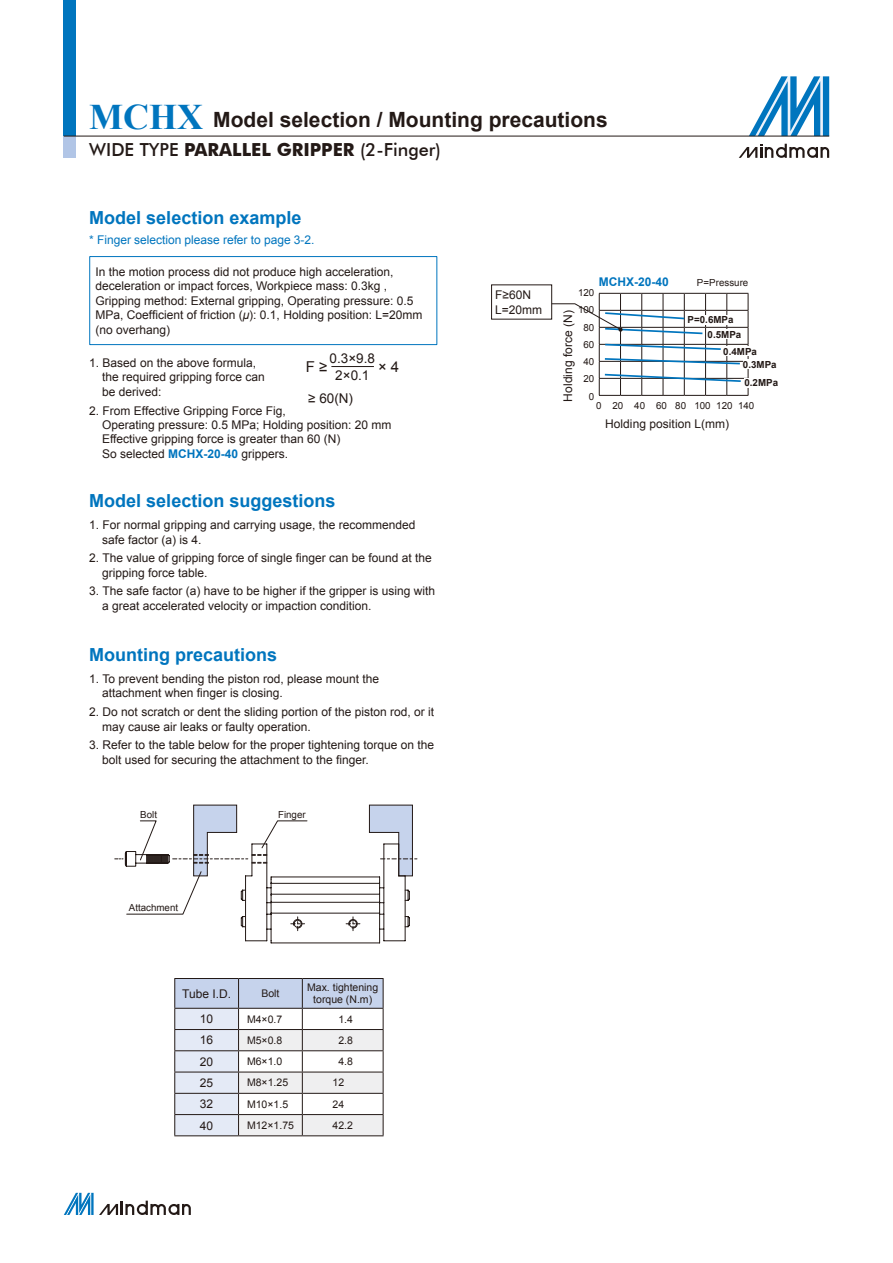
<style>
.page{position:relative;width:893px;height:1263px;background:#fff}
.page>*{position:absolute;margin:0;border:0;box-sizing:border-box;transform-origin:0 0}
.t1{font:700 21px "Arial";color:#231916}
.t2{font:700 18px "Arial";color:#0075be}
.t3{font:500 18px "Futura BT";color:#231916}
.t4{font:15px "Arial";color:#231916}
.t5{font:13.5px "Arial";color:#231916}
.內文{font:12px/14.4px "Arial";color:#231916}
.t6{font:12px "Arial";letter-spacing:-.005em;color:#0075be}
.t7{font:700 12px "Arial";color:#0075be}
.內文-2{font:10.5px/12.6px "Arial";color:#231916;text-align:center}
.t8{font:9.75px "Arial";letter-spacing:.005em;color:#231916}
.t9{font:700 9.75px "Arial";letter-spacing:.005em;color:#231916}
.s1{font-family:"Times New Roman";font-size:36px;color:#0075be}
.s2{font-weight:700}
.s3{font-style:italic}
.s4{font-weight:700;color:#0075be}
</style>
<div class="page">
<svg style="left:749px;top:76px;width:80px;height:60px"></svg>
<svg style="left:739px;top:144px;width:90px;height:14px"></svg>
<div style="left:64px;top:0;width:12px;height:136px;background:#0075be"></div>
<div style="left:64px;top:136px;width:12px;height:21px;background:#b1c5e6"></div>
<hr style="left:64px;top:136px;width:765px;height:1px;background:#231916">
<svg style="left:64px;top:1193px;width:127px;height:22px"></svg>
<div style="left:89px;top:256px;width:348px;height:89px;border:1px solid #0075be"></div>
<hr style="left:331px;top:366px;width:43px;height:1px;background:#231916">
<svg style="left:552px;top:293px;width:197px;height:103px"></svg>
<div style="left:491px;top:284px;width:61px;height:36px;border:1px solid #231916"></div>
<div style="left:688px;top:315px;width:46px;height:9px;background:#fff"></div>
<div style="left:708px;top:329px;width:33px;height:10px;background:#fff"></div>
<div style="left:723px;top:346px;width:34px;height:10px;background:#fff"></div>
<div style="left:743px;top:359px;width:34px;height:10px;background:#fff"></div>
<div style="left:744px;top:378px;width:34px;height:9px;background:#fff"></div>
<svg style="left:174px;top:978px;width:210px;height:157px"></svg>
<hr style="left:174px;top:1135px;width:65px;height:1px;background:#231916">
<hr style="left:239px;top:1135px;width:63px;height:1px;background:#231916">
<hr style="left:302px;top:1135px;width:82px;height:1px;background:#231916">
<svg style="left:115px;top:804px;width:302px;height:139px"></svg>
<p class="t1" style="left:89px;top:106px;width:520px"><span class="s1">MCHX</span> Model selection / Mounting precautions</p>
<p class="t3" style="left:89px;top:139px;width:353px">WIDE TYPE <span class="s2">PARALLEL GRIPPER</span> (2-Finger)</p>
<p class="t2" style="left:89px;top:206px;width:214px">Model selection example</p>
<p class="t6" style="left:89px;top:232px;width:227px">* Finger selection please refer to page 3-2.</p>
<p class="內文" style="left:95px;top:265px;width:300px">In the motion process did not produce high acceleration,</p>
<p class="內文" style="left:95px;top:279px;width:329px">deceleration or impact forces, Workpiece mass: 0.3kg , Gripping method: External gripping, Operating pressure: 0.5<br>MPa, Coefficient of friction (<span class="s3">μ</span>): 0.1, Holding position: L=20mm (no overhang)</p>
<p class="t5" style="left:330px;top:349px;width:47px">0.3×9.8</p>
<p class="t5" style="left:335px;top:366px;width:36px">2×0.1</p>
<p class="內文" style="left:102px;top:356px;width:164px;text-indent:-13px">1. Based on the above formula, the required gripping force can be derived:</p>
<p class="內文" style="left:102px;top:403px;width:291px;text-indent:-13px">2. From Effective Gripping Force Fig,<br>Operating pressure: 0.5 MPa; Holding position: 20 mm Effective gripping force is greater than 60 (N)<br>So selected <span class="s4">MCHX-20-40</span> grippers.</p>
<p class="t4" style="left:306px;top:356px;width:23px">F ≥</p>
<p class="t4" style="left:378px;top:356px;width:23px">× 4</p>
<p class="t5" style="left:308px;top:389px;width:46px">≥ 60(N)</p>
<p class="t2" style="left:89px;top:489px;width:248px">Model selection suggestions</p>
<p class="內文" style="left:102px;top:518px;width:315px;text-indent:-13px">1. For normal gripping and carrying usage, the recommended safe factor (a) is 4.</p>
<p class="內文" style="left:102px;top:551px;width:331px;text-indent:-13px">2. The value of gripping force of single finger can be found at the gripping force table.</p>
<p class="內文" style="left:102px;top:584px;width:335px;text-indent:-13px">3. The safe factor (a) have to be higher if the gripper is using with a great accelerated velocity or impaction condition.</p>
<p class="t2" style="left:89px;top:643px;width:190px">Mounting precautions</p>
<p class="內文" style="left:102px;top:672px;width:279px;text-indent:-13px">1. To prevent bending the piston rod, please mount the attachment when finger is closing.</p>
<p class="內文" style="left:102px;top:705px;width:334px;text-indent:-13px">2. Do not scratch or dent the sliding portion of the piston rod, or it may cause air leaks or faulty operation.</p>
<p class="內文" style="left:102px;top:738px;width:334px;text-indent:-13px">3. Refer to the table below for the proper tightening torque on the bolt used for securing the attachment to the finger.</p>
<p class="t8" style="left:140px;top:808px;width:18px">Bolt</p>
<p class="t8" style="left:129px;top:901px;width:51px">Attachment</p>
<p class="t8" style="left:278px;top:808px;width:29px">Finger</p>
<p class="內文" style="left:182px;top:986px;width:50px">Tube I.D.</p>
<p class="內文-2" style="left:261px;top:987px;width:20px">Bolt</p>
<p class="內文-2" style="left:307px;top:981px;width:73px">Max. tightening torque (N.m)</p>
<p class="內文" style="left:200px;top:1012px;width:15px">10</p>
<p class="內文-2" style="left:247px;top:1013px;width:37px">M4×0.7</p>
<p class="內文-2" style="left:338px;top:1013px;width:16px">1.4</p>
<p class="內文" style="left:200px;top:1033px;width:15px">16</p>
<p class="內文-2" style="left:247px;top:1034px;width:37px">M5×0.8</p>
<p class="內文-2" style="left:338px;top:1034px;width:16px">2.8</p>
<p class="內文" style="left:200px;top:1054px;width:15px">20</p>
<p class="內文-2" style="left:247px;top:1055px;width:37px">M6×1.0</p>
<p class="內文-2" style="left:338px;top:1055px;width:16px">4.8</p>
<p class="內文" style="left:200px;top:1076px;width:15px">25</p>
<p class="內文-2" style="left:247px;top:1076px;width:43px">M8×1.25</p>
<p class="內文-2" style="left:333px;top:1076px;width:13px">12</p>
<p class="內文" style="left:200px;top:1097px;width:15px">32</p>
<p class="內文-2" style="left:247px;top:1098px;width:43px">M10×1.5</p>
<p class="內文-2" style="left:333px;top:1098px;width:13px">24</p>
<p class="內文" style="left:200px;top:1118px;width:15px">40</p>
<p class="內文-2" style="left:247px;top:1119px;width:48px">M12×1.75</p>
<p class="內文-2" style="left:333px;top:1119px;width:22px">42.2</p>
<p class="內文" style="left:495px;top:288px;width:37px">F≥60N</p>
<p class="內文" style="left:495px;top:302px;width:49px">L=20mm</p>
<p class="t7" style="left:599px;top:273px;width:72px">MCHX-20-40</p>
<p class="t8" style="left:697px;top:276px;width:53px">P=Pressure</p>
<p class="t8" style="left:578px;top:286px;width:18px">120</p>
<p class="t8" style="left:578px;top:303px;width:18px">100</p>
<p class="t8" style="left:583px;top:321px;width:12px">80</p>
<p class="t8" style="left:583px;top:338px;width:12px">60</p>
<p class="t8" style="left:583px;top:355px;width:12px">40</p>
<p class="t8" style="left:583px;top:372px;width:12px">20</p>
<p class="t8" style="left:589px;top:390px;width:7px">0</p>
<p class="內文" style="left:561px;top:401px;width:93px;rotate:-90deg">Holding force (N)</p>
<p class="t9" style="left:688px;top:313px;width:48px">P=0.6MPa</p>
<p class="t9" style="left:708px;top:328px;width:35px">0.5MPa</p>
<p class="t9" style="left:723px;top:345px;width:35px">0.4MPa</p>
<p class="t9" style="left:743px;top:358px;width:35px">0.3MPa</p>
<p class="t9" style="left:744px;top:376px;width:35px">0.2MPa</p>
<p class="t8" style="left:596px;top:399px;width:160px">0 20 40 60 80 100 120 140</p>
<p class="內文" style="left:605px;top:417px;width:126px">Holding position L(mm)</p>
</div>
